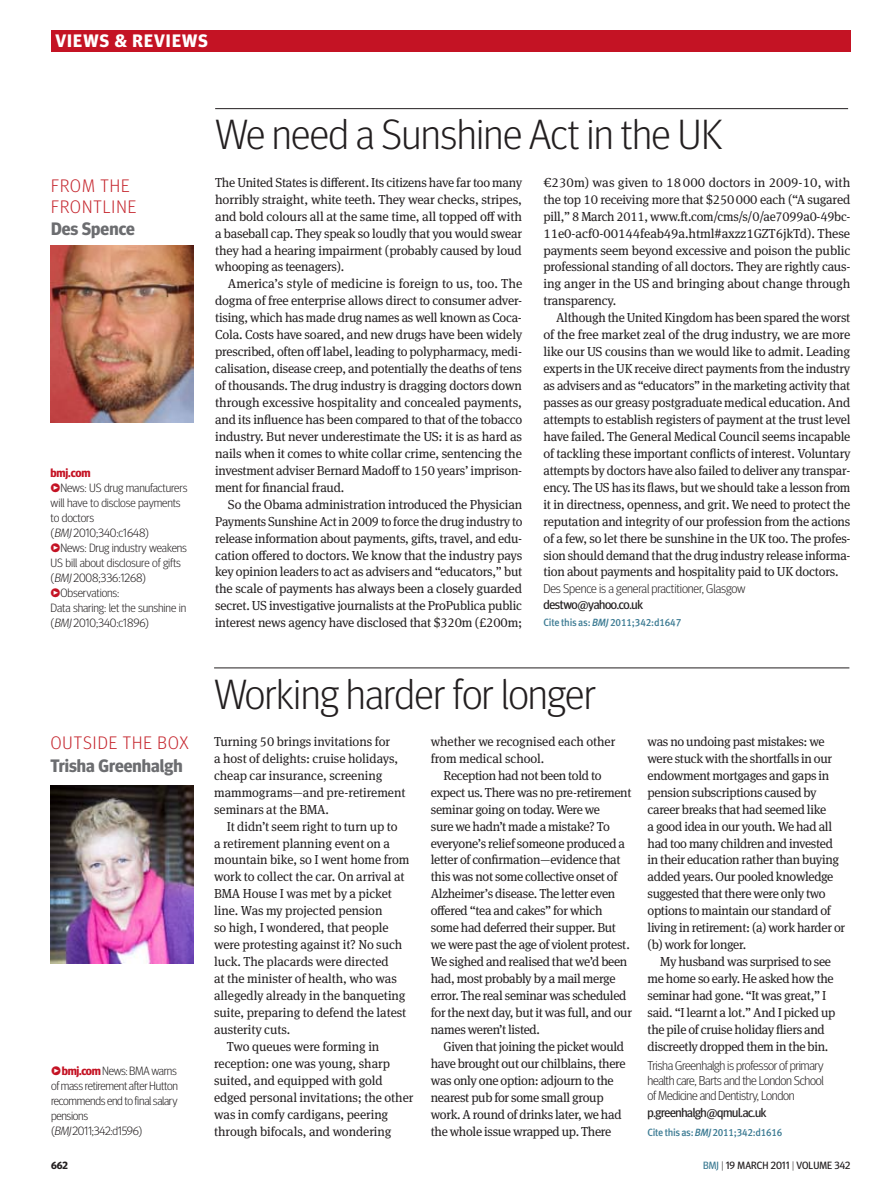
<style>
.page{position:relative;width:893px;height:1191px;background:#fff}
.page>*{position:absolute;margin:0;border:0;box-sizing:border-box;transform-origin:0 0}
.head_28_light{font:300 42px "Meta Headline OT";color:#231f20}
.slug{font:300 18px/21px "Meta Headline OT";letter-spacing:.06em;color:#c5252d}
.slug-2{font:700 18px "Meta Headline OT";letter-spacing:.005em;color:#6c6d70}
.t1{font:700 18px "Meta Headline OT";letter-spacing:.06em;color:#fff}
.body_indent{font:13.05px/17px "Meta Serif Pro";letter-spacing:-.015em;color:#231f20;text-align:justify}
.body_Left_Align_ind{font:13.05px/17px "Meta Serif Pro";letter-spacing:-.025em;color:#231f20}
.body_Left_Align_ind-2{font:13.05px/17px "Meta Serif Pro";letter-spacing:-.005em;color:#231f20}
.body{font:13.05px/17px "Meta Serif Pro";letter-spacing:-.015em;color:#231f20;text-align:justify}
.body_Left_align{font:13.05px/17px "Meta Serif Pro";letter-spacing:-.005em;color:#231f20}
.author_biog{font:300 12.75px/15px "Meta Headline OT";letter-spacing:-.025em;color:#231f20}
.author_biog-2{font:12.75px "Meta Headline OT";letter-spacing:-.025em;color:#231f20}
.Links_Blob_8pt{font:300 12px/15px "Meta Headline OT";letter-spacing:-.01em;color:#231f20}
.Link_Small_blob_8pt{font:300 12px/15px "Meta Headline OT";letter-spacing:-.025em;color:#231f20}
.Link-run-on_head_10p{font:700 12px "Meta Headline OT";letter-spacing:-.02em;color:#c41324}
.citation{font:10.5px "Meta Medium LF";letter-spacing:-.025em;color:#3c7b93;scale:.95 1}
.t2{font:10.5px "Meta Headline OT";letter-spacing:.01em;color:#231f20}
.t3{font:700 10.5px "Meta Headline OT";color:#231f20}
.s1{font-family:"Meta Pro";font-weight:500;color:#c41324}
.s2{font-style:italic}
.s3{font-weight:700;color:#c41324}
.s4{font-weight:400}
.s5{color:#3c7b93}
.s6{font-weight:300}
</style>
<div class="page">
<div style="left:51px;top:30px;width:799px;height:21px;background:#c41324"></div>
<hr style="left:215px;top:108px;width:633px;height:1px;background:#231f20">
<hr style="left:214px;top:667px;width:635px;height:1px;background:#231f20">
<img style="left:51px;top:245px;width:142px;height:177px">
<img style="left:51px;top:786px;width:142px;height:177px">
<p class="t1" style="left:55px;top:30px;width:154px">VIEWS &amp; REVIEWS</p>
<p class="head_28_light" style="left:215px;top:109px;width:509px">We need a Sunshine Act in the UK</p>
<p class="slug" style="left:51px;top:174px;width:87px">FROM THE<br>FRONTLINE</p>
<p class="slug-2" style="left:51px;top:218px;width:85px">Des Spence</p>
<p class="Link-run-on_head_10p" style="left:51px;top:465px;width:41px">bmj.com</p>
<p class="Links_Blob_8pt" style="left:51px;top:479px;width:138px"><span class="s1">Ж</span>News: US drug manufacturers will have to disclose payments to doctors<br>(<span class="s2">BMJ</span> 2010;340:c1648)</p>
<p class="Links_Blob_8pt" style="left:51px;top:539px;width:138px"><span class="s1">Ж</span>News: Drug industry weakens<br>US bill about disclosure of gifts (<span class="s2">BMJ</span> 2008;336:1268)</p>
<p class="Links_Blob_8pt" style="left:51px;top:584px;width:137px"><span class="s1">Ж</span>Observations:<br>Data sharing: let the sunshine in (<span class="s2">BMJ</span> 2010;340:c1896)</p>
<p class="slug" style="left:51px;top:732px;width:139px">OUTSIDE THE BOX</p>
<p class="slug-2" style="left:51px;top:755px;width:133px">Trisha Greenhalgh</p>
<p class="Link_Small_blob_8pt" style="left:51px;top:1063px;width:128px"><span class="s1">Ж</span><span class="s3">bmj.com</span>News: BMA warns of mass retirement after Hutton recommends end to final salary pensions<br>(<span class="s2">BMJ</span> 2011;342:d1596)</p>
<p class="body" style="left:215px;top:173px;width:308px">The United States is different. Its citizens have far too many horribly straight, white teeth. They wear checks, stripes, and bold colours all at the same time, all topped off with a baseball cap. They speak so loudly that you would swear they had a hearing impairment (probably caused by loud whooping as teenagers).</p>
<p class="body_indent" style="left:215px;top:275px;width:309px;text-indent:13px">America’s style of medicine is foreign to us, too. The dogma of free enterprise allows direct to consumer adver&shy;tising, which has made drug names as well known as Coca-Cola. Costs have soared, and new drugs have been widely prescribed, often off label, leading to polypharmacy, medi&shy;calisation, disease creep, and potentially the deaths of tens of thousands. The drug industry is dragging doctors down through excessive hospitality and concealed payments, and its influence has been compared to that of the tobacco industry. But never underestimate the US: it is as hard as nails when it comes to white collar crime, sentencing the investment adviser Bernard Madoff to 150 years’ imprison&shy;ment for financial fraud.</p>
<p class="body_indent" style="left:215px;top:495px;width:309px;text-indent:13px">So the Obama administration introduced the Physician Payments Sunshine Act in 2009 to force the drug industry to release information about payments, gifts, travel, and edu&shy;cation offered to doctors. We know that the industry pays key opinion leaders to act as advisers and “educators,” but the scale of payments has always been a closely guarded secret. US investigative journalists at the ProPublica public interest news agency have disclosed that $320m (£200m;</p>
<p class="body_indent" style="left:543px;top:173px;width:309px">€230m) was given to 18000 doctors in 2009-10, with the top 10 receiving more that $250000 each (“A sugared pill,” 8 March 2011, www.ft.com/cms/s/0/ae7099a0-49bc-11e0-acf0-00144feab49a.html#axzz1GZT6jkTd). These payments seem beyond excessive and poison the public professional standing of all doctors. They are rightly caus&shy;ing anger in the US and bringing about change through transparency.</p>
<p class="body_indent" style="left:543px;top:309px;width:309px;text-indent:13px">Although the United Kingdom has been spared the worst of the free market zeal of the drug industry, we are more like our US cousins than we would like to admit. Leading experts in the UK receive direct payments from the industry as advisers and as “educators” in the marketing activity that passes as our greasy postgraduate medical education. And attempts to establish registers of payment at the trust level have failed. The General Medical Council seems incapable of tackling these important conflicts of interest. Voluntary attempts by doctors have also failed to deliver any transpar&shy;ency. The US has its flaws, but we should take a lesson from it in directness, openness, and grit. We need to protect the reputation and integrity of our profession from the actions of a few, so let there be sunshine in the UK too. The profes&shy;sion should demand that the drug industry release informa&shy;tion about payments and hospitality paid to UK doctors.</p>
<p class="author_biog" style="left:543px;top:580px;width:204px;line-height:16.5px">Des Spence is a general practitioner, Glasgow <span class="s4">destwo@yahoo.co.uk</span></p>
<p class="citation" style="left:543px;top:617px;width:147px">Cite this as: <span class="s2">BMJ</span> 2011;342:d1647</p>
<p class="head_28_light" style="left:214px;top:668px;width:383px">Working harder for longer</p>
<p class="body_Left_align" style="left:214px;top:732px;width:193px">Turning 50 brings invitations for<br>a host of delights: cruise holidays, cheap car insurance, screening mammograms—and pre-retirement seminars at the BMA.</p>
<p class="body_Left_Align_ind-2" style="left:214px;top:817px;width:197px;text-indent:13px">It didn’t seem right to turn up to<br>a retirement planning event on a mountain bike, so I went home from work to collect the car. On arrival at<br>BMA House I was met by a picket line. Was my projected pension<br>so high, I wondered, that people were protesting against it? No such luck. The placards were directed<br>at the minister of health, who was allegedly already in the banqueting suite, preparing to defend the latest austerity cuts.</p>
<p class="body_Left_Align_ind-2" style="left:214px;top:1037px;width:201px;text-indent:13px">Two queues were forming in reception: one was young, sharp suited, and equipped with gold edged personal invitations; the other was in comfy cardigans, peering through bifocals, and wondering</p>
<p class="body_Left_Align_ind-2" style="left:431px;top:732px;width:186px">whether we recognised each other from medical school.</p>
<p class="body_Left_Align_ind" style="left:431px;top:766px;width:203px;text-indent:13px">Reception had not been told to expect us. There was no pre-retirement seminar going on today. Were we<br>sure we hadn’t made a mistake? To everyone’s relief someone produced a letter of confirmation—evidence that this was not some collective onset of Alzheimer’s disease. The letter even offered “tea and cakes” for which some had deferred their supper. But we were past the age of violent protest.<br>We sighed and realised that we’d been had, most probably by a mail merge error. The real seminar was scheduled for the next day, but it was full, and our names weren’t listed.</p>
<p class="body_Left_Align_ind" style="left:431px;top:1037px;width:196px;text-indent:13px">Given that joining the picket would have brought out our chilblains, there was only one option: adjourn to the nearest pub for some small group work. A round of drinks later, we had the whole issue wrapped up. There</p>
<p class="body_Left_Align_ind" style="left:648px;top:732px;width:199px">was no undoing past mistakes: we were stuck with the shortfalls in our endowment mortgages and gaps in pension subscriptions caused by career breaks that had seemed like<br>a good idea in our youth. We had all had too many children and invested in their education rather than buying added years. Our pooled knowledge suggested that there were only two options to maintain our standard of living in retirement: (a) work harder or (b) work for longer.</p>
<p class="body_Left_Align_ind" style="left:648px;top:952px;width:189px;text-indent:13px">My husband was surprised to see me home so early. He asked how the seminar had gone. “It was great,” I said. “I learnt a lot.” And I picked up the pile of cruise holiday fliers and discreetly dropped them in the bin.</p>
<p class="author_biog" style="left:648px;top:1057px;width:178px;text-align:justify">Trisha Greenhalgh is professor of primary health care, Barts and the London School of Medicine and Dentistry, London</p>
<p class="author_biog-2" style="left:648px;top:1104px;width:121px">p.greenhalgh@qmul.ac.uk</p>
<p class="citation" style="left:648px;top:1125px;width:143px">Cite this as: <span class="s2">BMJ</span> 2011;342:d1616</p>
<p class="t3" style="left:51px;top:1159px;width:19px">662</p>
<p class="t2" style="left:703px;top:1159px;width:149px"><span class="s5">BMJ</span> <span class="s6">|</span> 19 MARCH 2011 <span class="s6">|</span> VOLUME 342</p>
</div>
